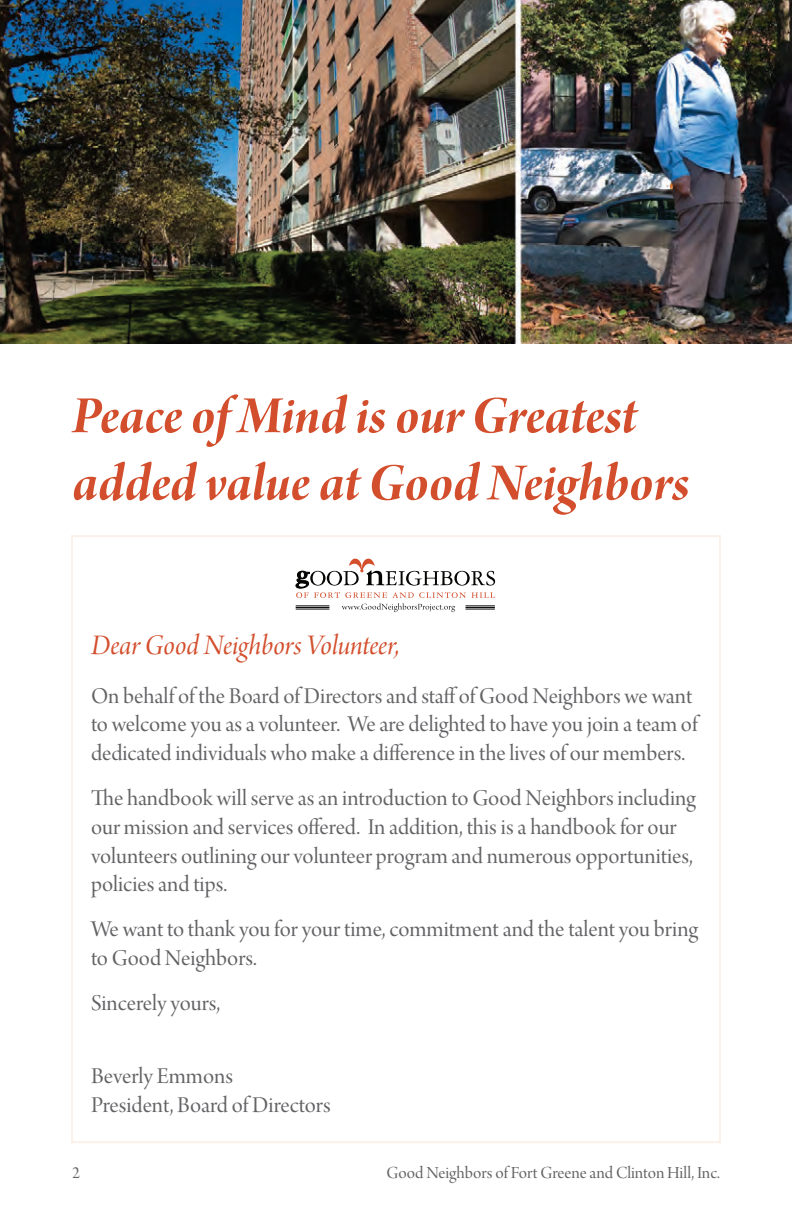
<style>
.page{position:relative;width:792px;height:1224px;background:#fff}
.page>*{position:absolute;margin:0;border:0;box-sizing:border-box;transform-origin:0 0}
.t1{font:56px/67.2px "Arno Pro Bold Italic Display";letter-spacing:-.005em;color:#d34e2c}
.Subhead{font:30px "Arno Pro Italic Display";letter-spacing:-.005em;color:#d34e2c}
.body{font:24px/28.8px "Arno Pro Display";color:#636366}
.body-2{font:18px "Arno Pro Display";color:#636366}
</style>
<div class="page">
<img style="left:0;top:0;width:792px;height:343px">
<svg style="left:295px;top:558px;width:200px;height:54px"></svg>
<p class="t1" style="left:72px;top:386px;width:619px">Peace of Mind is our Greatest added value at Good Neighbors</p>
<p class="Subhead" style="left:91px;top:628px;width:310px">Dear Good Neighbors Volunteer,</p>
<p class="body" style="left:91px;top:683px;width:608px">On behalf of the Board of Directors and staff of Good Neighbors we want to welcome you as a volunteer. We are delighted to have you join a team of dedicated individuals who make a difference in the lives of our members.</p>
<p class="body" style="left:91px;top:785px;width:606px">The handbook will serve as an introduction to Good Neighbors including our mission and services offered. In addition, this is a handbook for our volunteers outlining our volunteer program and numerous opportunities, policies and tips.</p>
<p class="body" style="left:91px;top:916px;width:609px">We want to thank you for your time, commitment and the talent you bring to Good Neighbors.</p>
<p class="body" style="left:91px;top:990px;width:131px">Sincerely yours,</p>
<p class="body" style="left:91px;top:1064px;width:241px">Beverly Emmons<br>President, Board of Directors</p>
<p class="body-2" style="left:72px;top:1163px;width:10px">2</p>
<p class="body-2" style="left:387px;top:1163px;width:335px">Good Neighbors of Fort Greene and Clinton Hill, Inc.</p>
</div>
